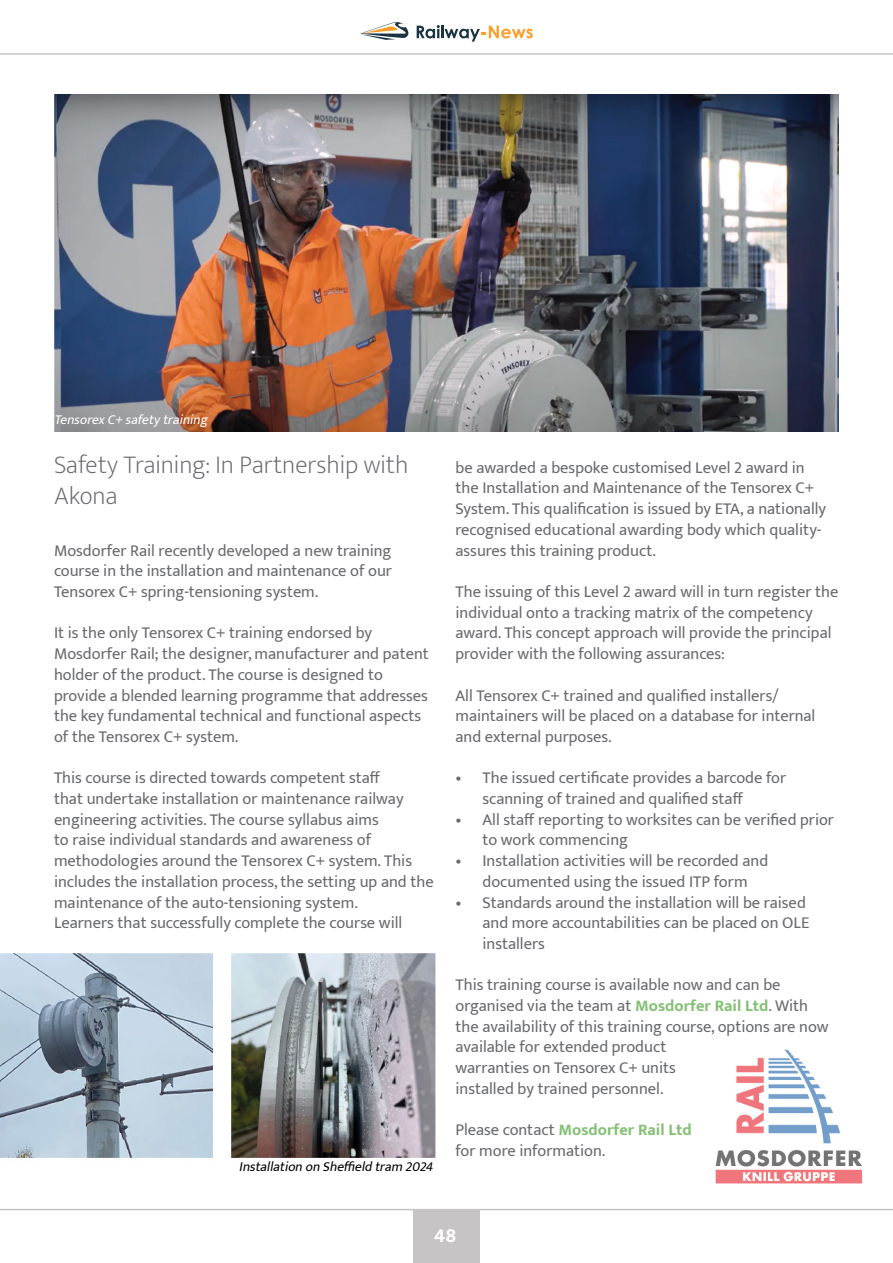
<style>
.page{position:relative;width:893px;height:1263px;background:#fff}
.page>*{position:absolute;margin:0;border:0;box-sizing:border-box;transform-origin:0 0}
.t1{font:200 25.5px/30.6px "Mukta";color:#696a6d}
.t2{font:700 21px "Mukta Mahee";color:#fff}
.t3{font:16.5px/20.7px "Mukta";color:#696a6d}
.t4{font:italic 13.5px "Mukta";color:#000}
.t5{font:italic 13.5px "Mukta";color:#fff}
.s1{font-weight:700;color:#83c074}
</style>
<div class="page">
<img style="left:0;top:953px;width:436px;height:205px">
<img style="left:54px;top:94px;width:785px;height:337px">
<img style="left:715px;top:1049px;width:147px;height:135px">
<svg style="left:360px;top:22px;width:49px;height:18px"></svg>
<svg style="left:417px;top:25px;width:116px;height:17px"></svg>
<hr style="left:0;top:1209px;width:893px;height:1px;background:#c7c4c6">
<div style="left:413px;top:1209px;width:67px;height:54px;background:#c7c4c6"></div>
<hr style="left:0;top:53px;width:893px;height:2px;background:#c7c5c6">
<p class="t5" style="left:54px;top:411px;width:159px">TensorexC+ safetytraining</p>
<h1 class="t1" style="left:54px;top:450px;width:356px">Safety Training: In Partnership with<br>Akona</h1>
<p class="t3" style="left:54px;top:539px;width:340px;text-align:justify">Mosdorfer Rail recently developed a new training course in the installation and maintenance of our Tensorex C+ spring-tensioning system.</p>
<p class="t3" style="left:54px;top:622px;width:376px">It is the only Tensorex C+ training endorsed by Mosdorfer Rail; the designer, manufacturer and patent holder of the product. The course is designed to provide a blended learning programme that addresses the key fundamental technical and functional aspects of the Tensorex C+ system.</p>
<p class="t3" style="left:54px;top:767px;width:381px">This course is directed towards competent staff<br>that undertake installation or maintenance railway engineering activities. The course syllabus aims<br>to raise individual standards and awareness of methodologies around the Tensorex C+ system. This includes the installation process, the setting up and the maintenance of the auto-tensioning system.<br>Learners that successfully complete the course will</p>
<p class="t4" style="left:239px;top:1158px;width:199px">InstallationonSheffieldtram 2024</p>
<p class="t3" style="left:455px;top:457px;width:372px">be awarded a bespoke customised Level 2 award in the Installation and Maintenance of the Tensorex C+ System. This qualification is issued by ETA, a nationally recognised educational awarding body which quality&shy;assures this training product.</p>
<p class="t3" style="left:455px;top:581px;width:385px">The issuing of this Level 2 award will in turn register the individual onto a tracking matrix of the competency award. This concept approach will provide the principal provider with the following assurances:</p>
<p class="t3" style="left:455px;top:684px;width:361px">All Tensorex C+ trained and qualified installers/ maintainers will be placed on a database for internal and external purposes.</p>
<p class="t3" style="left:482px;top:767px;width:305px;text-indent:-27px">• The issued certificate provides a barcode for scanning of trained and qualified staff</p>
<p class="t3" style="left:482px;top:809px;width:353px;text-indent:-27px">• All staff reporting to worksites can be verified prior to work commencing</p>
<p class="t3" style="left:455px;top:850px;width:314px;text-align:center">• Installation activities will be recorded and documented using the issued ITP form</p>
<p class="t3" style="left:482px;top:891px;width:328px;text-indent:-27px">• Standards around the installation will be raised and more accountabilities can be placed on OLE installers</p>
<p class="t3" style="left:455px;top:974px;width:375px">This training course is available now and can be organised via the team at <span class="s1">Mosdorfer Rail Ltd</span>. With the availability of this training course, options are now available for extended product<br>warranties on Tensorex C+ units<br>installed by trained personnel.</p>
<p class="t3" style="left:455px;top:1119px;width:238px">Please contact <span class="s1">Mosdorfer Rail Ltd </span>for more information.</p>
<p class="t2" style="left:434px;top:1222px;width:23px">48</p>
</div>
